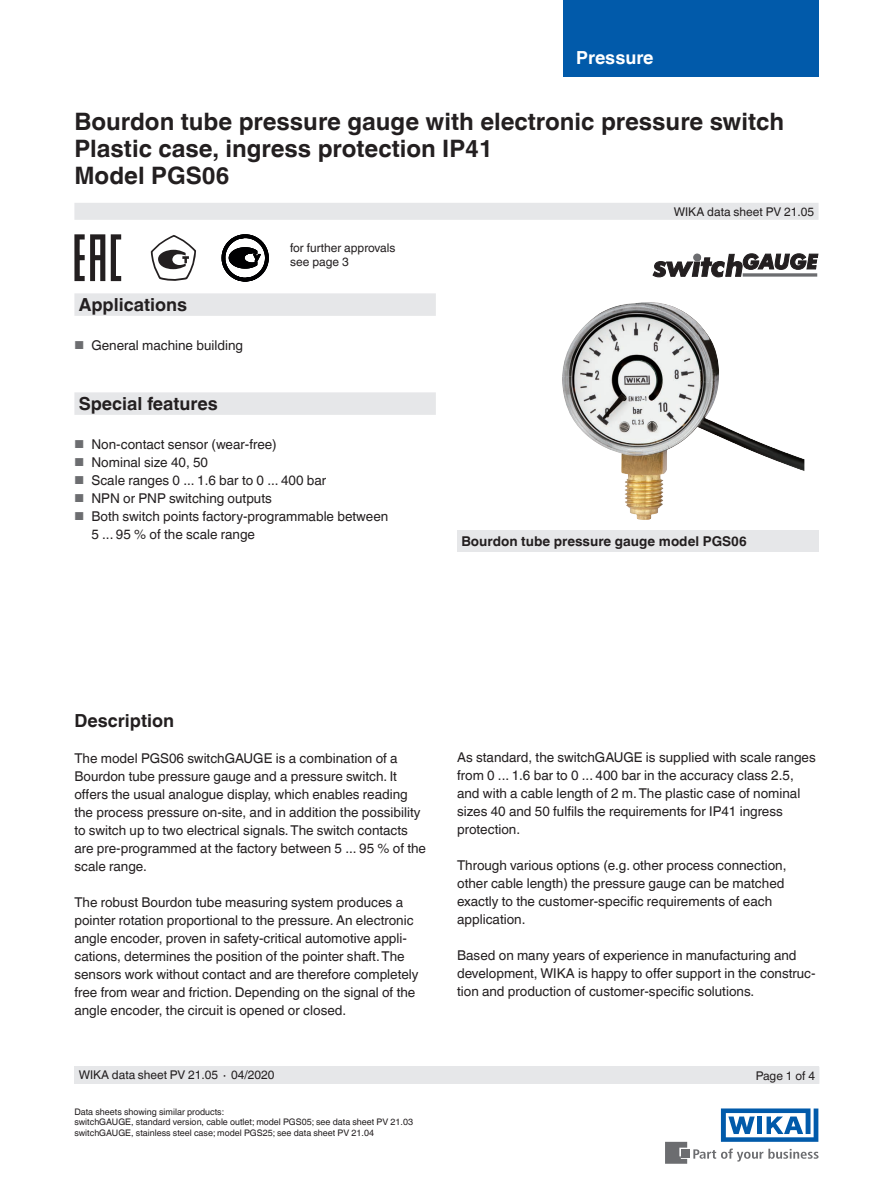
<style>
.page{position:relative;width:893px;height:1188px;background:#fff}
.page>*{position:absolute;margin:0;border:0;box-sizing:border-box;transform-origin:0 0}
.t1{font:700 24px/27px "Helvetica World";color:#231f20}
.t2{font:700 18px "Helvetica World";color:#231f20}
.t3{font:700 18px "Helvetica World";color:#fff}
.t4{font:13.5px/18px "Helvetica World";color:#231f20}
.t5{font:700 13.5px "Helvetica World";color:#231f20}
.t6{font:12px/13.5px "Helvetica World";color:#231f20}
.t7{font:9px/10.5px "Helvetica World";color:#231f20}
.s1{font-size:11.55px;color:#6c6d70}
</style>
<div class="page">
<svg style="left:693px;top:1149px;width:126px;height:13px"></svg>
<div style="left:682px;top:1150px;width:8px;height:8px;background:#6c6d70"></div>
<svg style="left:665px;top:1142px;width:22px;height:22px"></svg>
<svg style="left:721px;top:1108px;width:97px;height:34px"></svg>
<div style="left:563px;top:0;width:256px;height:76px;background:#015aaa"></div>
<div style="left:74px;top:203px;width:745px;height:17px;background:#e6e7e9"></div>
<div style="left:74px;top:1066px;width:745px;height:18px;background:#e6e7e9"></div>
<svg style="left:111px;top:234px;width:10px;height:47px"></svg>
<svg style="left:74px;top:234px;width:31px;height:47px"></svg>
<svg style="left:151px;top:235px;width:45px;height:46px"></svg>
<img style="left:562px;top:302px;width:242px;height:218px">
<svg style="left:222px;top:235px;width:46px;height:46px"></svg>
<div style="left:457px;top:531px;width:362px;height:21px;background:#e6e7e9"></div>
<div style="left:74px;top:293px;width:362px;height:23px;background:#e6e7e9"></div>
<div style="left:74px;top:392px;width:362px;height:23px;background:#e6e7e9"></div>
<svg style="left:652px;top:253px;width:167px;height:24px"></svg>
<div style="left:694px;top:254px;width:7px;height:7px;background:#6c6d70;border-radius:50%"></div>
<div style="left:693px;top:254px;width:8px;height:7px;border:1px solid #6c6d70;border-radius:50%"></div>
<svg style="left:743px;top:273px;width:74px;height:4px"></svg>
<h2 class="t3" style="left:576px;top:47px;width:79px">Pressure</h2>
<h1 class="t1" style="left:74px;top:108px;width:711px">Bourdon tube pressure gauge with electronic pressure switch<br>Plastic case, ingress protection IP41<br>Model PGS06</h1>
<h2 class="t2" style="left:79px;top:294px;width:110px">Applications</h2>
<p class="t4" style="left:74px;top:336px;width:170px"><span class="s1">■</span> General machine building</p>
<p class="t6" style="left:290px;top:242px;width:107px">for further approvals see page 3</p>
<h2 class="t2" style="left:79px;top:393px;width:141px">Special features</h2>
<p class="t4" style="left:74px;top:435px;width:204px"><span class="s1">■</span> Non-contact sensor (wear-free)</p>
<p class="t4" style="left:74px;top:453px;width:135px"><span class="s1">■</span> Nominal size 40, 50</p>
<p class="t4" style="left:74px;top:471px;width:253px"><span class="s1">■</span> Scale ranges 0 ... 1.6 bar to 0 ... 400 bar</p>
<p class="t4" style="left:74px;top:489px;width:199px"><span class="s1">■</span> NPN or PNP switching outputs</p>
<p class="t4" style="left:91px;top:507px;width:298px;text-indent:-17px"><span class="s1">■</span> Both switch points factory-programmable between<br>5 ... 95 % of the scale range</p>
<p class="t6" style="left:674px;top:205px;width:142px">WIKA data sheet PV 21.05</p>
<p class="t5" style="left:461px;top:534px;width:287px">Bourdon tube pressure gauge model PGS06</p>
<h2 class="t2" style="left:74px;top:711px;width:101px">Description</h2>
<p class="t4" style="left:74px;top:750px;width:353px">The model PGS06 switchGAUGE is a combination of a Bourdon tube pressure gauge and a pressure switch. It offers the usual analogue display, which enables reading the process pressure on-site, and in addition the possibility to switch up to two electrical signals. The switch contacts are pre-programmed at the factory between 5 ... 95 % of the scale range.</p>
<p class="t4" style="left:74px;top:894px;width:346px">The robust Bourdon tube measuring system produces a pointer rotation proportional to the pressure. An electronic angle encoder, proven in safety-critical automotive appli&shy;cations, determines the position of the pointer shaft. The sensors work without contact and are therefore completely free from wear and friction. Depending on the signal of the angle encoder, the circuit is opened or closed.</p>
<p class="t6" style="left:79px;top:1068px;width:197px">WIKA data sheet PV 21.05 ∙ 04/2020</p>
<p class="t7" style="left:74px;top:1107px;width:340px">Data sheets showing similar products:<br>switchGAUGE, standard version, cable outlet; model PGS05; see data sheet PV 21.03 switchGAUGE, stainless steel case; model PGS25; see data sheet PV 21.04</p>
<p class="t4" style="left:457px;top:749px;width:360px">As standard, the switchGAUGE is supplied with scale ranges from 0 ... 1.6 bar to 0 ... 400 bar in the accuracy class 2.5, and with a cable length of 2 m. The plastic case of nominal sizes 40 and 50 fulfils the requirements for IP41 ingress protection.</p>
<p class="t4" style="left:457px;top:857px;width:331px">Through various options (e.g. other process connection, other cable length) the pressure gauge can be matched exactly to the customer-specific requirements of each application.</p>
<p class="t4" style="left:457px;top:947px;width:360px">Based on many years of experience in manufacturing and development, WIKA is happy to offer support in the construc&shy;tion and production of customer-specific solutions.</p>
<p class="t6" style="left:756px;top:1069px;width:61px">Page 1 of 4</p>
</div>
